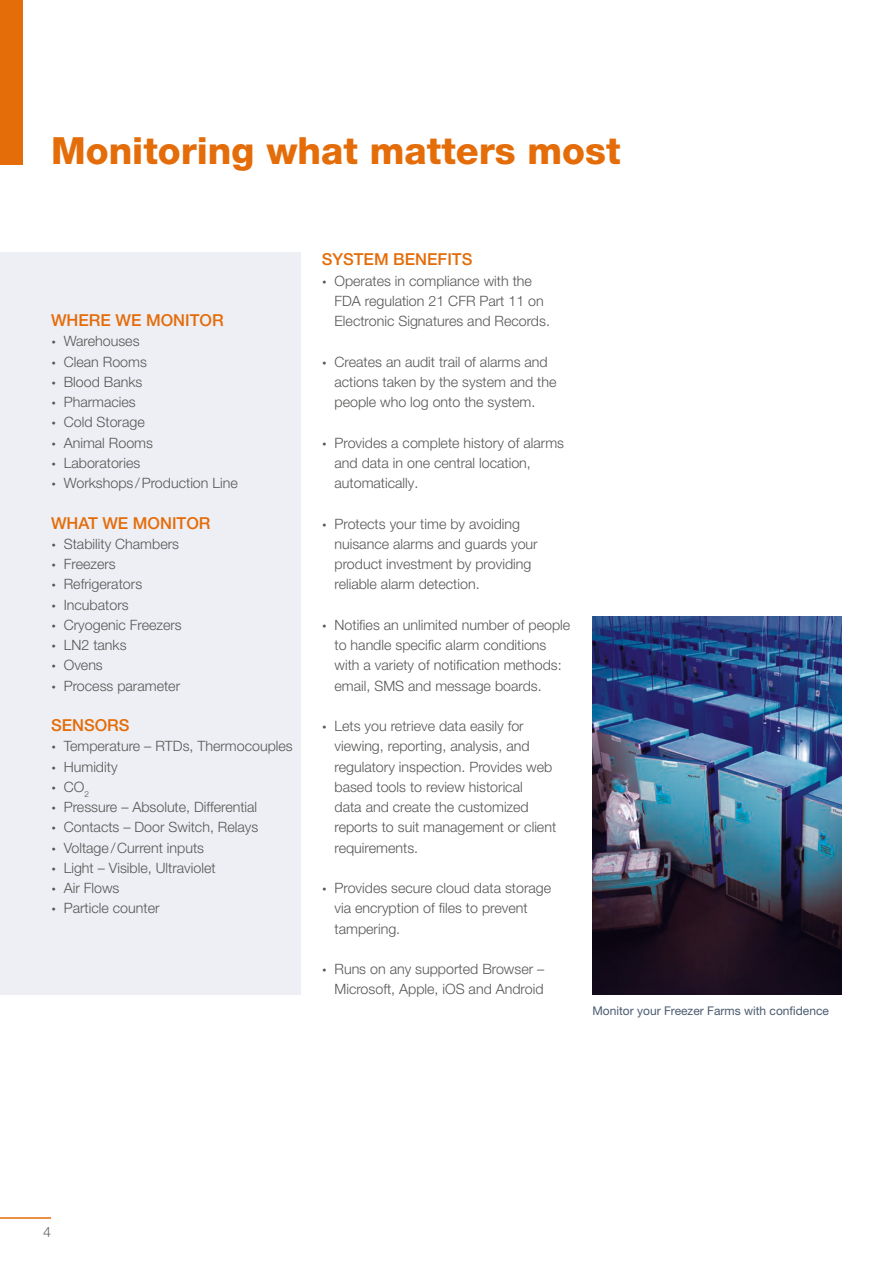
<style>
.page{position:relative;width:893px;height:1263px;background:#fff}
.page>*{position:absolute;margin:0;border:0;box-sizing:border-box;transform-origin:0 0}
.t1{font:800 37.5px "Helvetica Neue LT Pro";color:#e46c09}
.t2{font:500 16.5px "Helvetica Neue LT Pro";color:#e46c09}
.t3{font:300 14.25px/20.2px "Helvetica Neue LT Pro";color:#575756}
.t4{font:300 14.25px "Helvetica Neue LT Pro";color:#646363}
.t5{font:12px "Helvetica Neue LT Pro";color:#4b5b6f}
.s1{font-weight:700;font-stretch:expanded}
</style>
<div class="page">
<hr style="left:0;top:1217px;width:51px;height:2px;background:#e46c09">
<div style="left:0;top:252px;width:300px;height:742px;background:#eeeff5"></div>
<img style="left:592px;top:617px;width:250px;height:377px">
<div style="left:0;top:0;width:22px;height:164px;background:#e46c09"></div>
<h1 class="t1" style="left:51px;top:128px;width:571px">Monitoring what matters most</h1>
<p class="t2" style="left:51px;top:310px;width:174px">WHERE WE MONITOR</p>
<p class="t3" style="left:51px;top:331px;width:188px"><span class="s1">∙</span> Warehouses<br><span class="s1">∙</span> Clean Rooms<br><span class="s1">∙</span> Blood Banks<br><span class="s1">∙</span> Pharmacies<br><span class="s1">∙</span> Cold Storage<br><span class="s1">∙</span> Animal Rooms<br><span class="s1">∙</span> Laboratories<br><span class="s1">∙</span> Workshops /Production Line</p>
<p class="t2" style="left:51px;top:513px;width:161px">WHAT WE MONITOR</p>
<p class="t3" style="left:51px;top:533px;width:132px"><span class="s1">∙</span> Stability Chambers <span class="s1">∙</span> Freezers<br><span class="s1">∙</span> Refrigerators<br><span class="s1">∙</span> Incubators<br><span class="s1">∙</span> Cryogenic Freezers <span class="s1">∙</span> LN2 tanks<br><span class="s1">∙</span> Ovens<br><span class="s1">∙</span> Process parameter</p>
<p class="t2" style="left:51px;top:715px;width:80px">SENSORS</p>
<p class="t3" style="left:51px;top:736px;width:243px"><span class="s1">∙</span> Temperature – RTDs, Thermocouples <span class="s1">∙</span> Humidity<br><span class="s1">∙</span> CO<sub>2<br></sub><span class="s1">∙</span> Pressure – Absolute, Differential<br><span class="s1">∙</span> Contacts – Door Switch, Relays<br><span class="s1">∙</span> Voltage/Current inputs<br><span class="s1">∙</span> Light – Visible, Ultraviolet<br><span class="s1">∙</span> Air Flows<br><span class="s1">∙</span> Particle counter</p>
<p class="t2" style="left:322px;top:249px;width:152px">SYSTEM BENEFITS</p>
<p class="t3" style="left:334px;top:270px;width:217px;text-indent:-13px"><span class="s1">∙</span> Operates in compliance with the<br>FDA regulation 21 CFR Part 11 on<br>Electronic Signatures and Records.</p>
<p class="t3" style="left:334px;top:351px;width:223px;text-indent:-13px"><span class="s1">∙</span> Creates an audit trail of alarms and actions taken by the system and the people who log onto the system.</p>
<p class="t3" style="left:334px;top:432px;width:231px;text-indent:-13px"><span class="s1">∙</span> Provides a complete history of alarms and data in one central location, automatically.</p>
<p class="t3" style="left:334px;top:513px;width:205px;text-indent:-13px"><span class="s1">∙</span> Protects your time by avoiding nuisance alarms and guards your product investment by providing reliable alarm detection.</p>
<p class="t3" style="left:334px;top:614px;width:237px;text-indent:-13px"><span class="s1">∙</span> Notifies an unlimited number of people to handle specific alarm conditions with a variety of notification methods: email, SMS and message boards.</p>
<p class="t3" style="left:334px;top:716px;width:223px;text-indent:-13px"><span class="s1">∙</span> Lets you retrieve data easily for viewing, reporting, analysis, and regulatory inspection. Provides web based tools to review historical<br>data and create the customized reports to suit management or client requirements.</p>
<p class="t3" style="left:334px;top:878px;width:218px;text-indent:-13px"><span class="s1">∙</span> Provides secure cloud data storage via encryption of files to prevent tampering.</p>
<p class="t3" style="left:322px;top:959px;width:224px;text-align:right"><span class="s1">∙</span> Runs on any supported Browser –<br>Microsoft, Apple, iOS and Android</p>
<p class="t5" style="left:592px;top:1003px;width:238px">Monitor your Freezer Farms with confidence</p>
<p class="t4" style="left:43px;top:1223px;width:9px">4</p>
</div>
